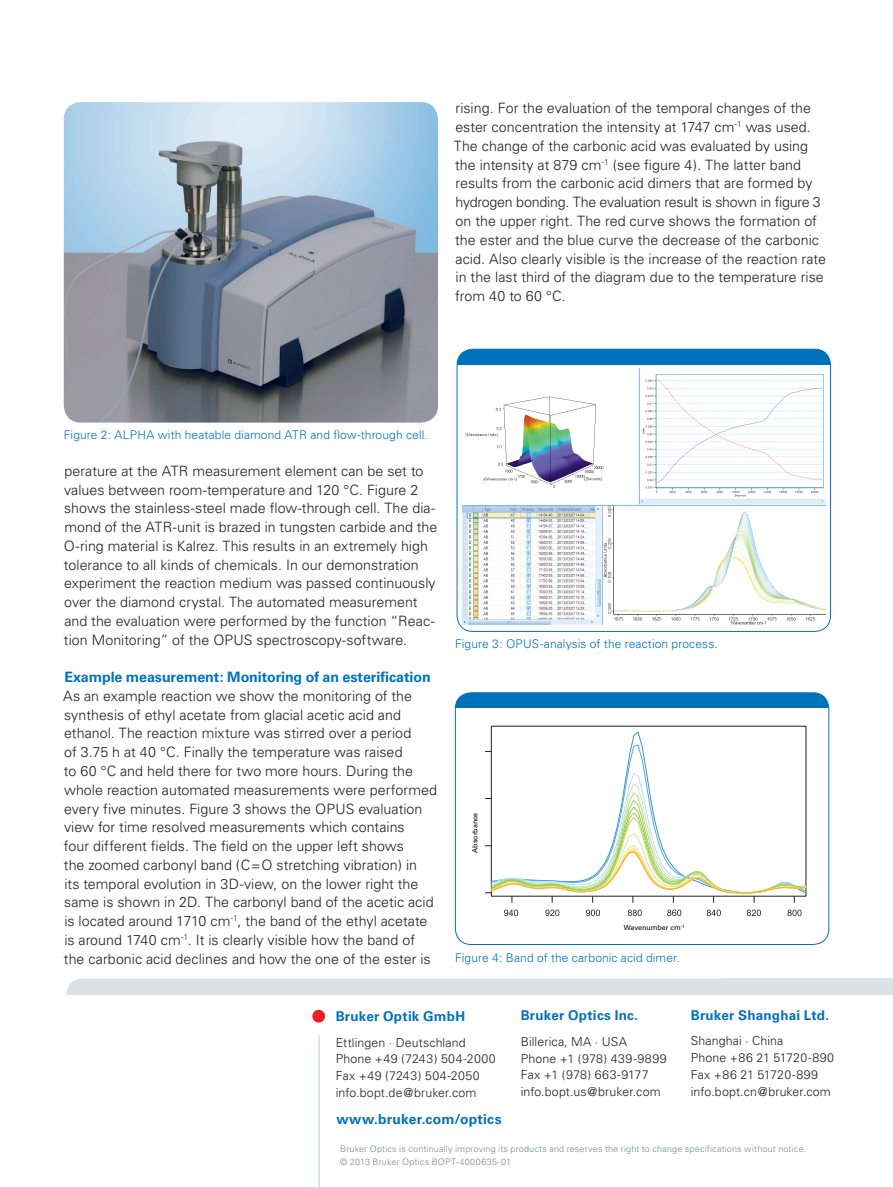
<style>
.page{position:relative;width:893px;height:1187px;background:#fff}
.page>*{position:absolute;margin:0;border:0;box-sizing:border-box;transform-origin:0 0}
.t1{font:300 14.25px/18.8px "Univers";color:#231f20}
.t2{font:700 14.25px "Univers";letter-spacing:-.005em;color:#0072bc}
.t3{font:700 13.8px "Univers LT Std";letter-spacing:.02em;color:#0072bc}
.t4{font:700 13.5px "Univers";letter-spacing:.015em;color:#0072bc}
.t5{font:300 12.3px/17px "Univers";letter-spacing:.01em;color:#231f20}
.t6{font:300 12px "Univers";letter-spacing:.01em;color:#0072bc}
.t7{font:300 9px/13.5px "Univers";letter-spacing:.02em;color:#738a95}
.t8{font:7.05px "Univers LT Std";color:#000}
</style>
<div class="page">
<div style="left:457px;top:349px;width:373px;height:15px;background:#0072bc"></div>
<div style="left:457px;top:349px;width:374px;height:282px;border:1px solid #0072bc;border-radius:16px"></div>
<img style="left:462px;top:368px;width:363px;height:256px">
<div style="left:455px;top:692px;width:374px;height:16px;background:#0072bc"></div>
<div style="left:455px;top:692px;width:374px;height:252px;border:1px solid #0072bc;border-radius:16px"></div>
<hr style="left:491px;top:726px;width:1px;height:170px;background:#231f20">
<hr style="left:806px;top:726px;width:1px;height:170px;background:#231f20">
<hr style="left:491px;top:726px;width:315px;height:1px;background:#231f20">
<svg style="left:626px;top:743px;width:181px;height:29px"></svg>
<svg style="left:485px;top:772px;width:322px;height:130px"></svg>
<svg style="left:504px;top:909px;width:14px;height:7px"></svg>
<svg style="left:545px;top:909px;width:14px;height:7px"></svg>
<svg style="left:586px;top:909px;width:14px;height:7px"></svg>
<svg style="left:628px;top:909px;width:14px;height:7px"></svg>
<svg style="left:667px;top:909px;width:14px;height:7px"></svg>
<svg style="left:707px;top:909px;width:14px;height:7px"></svg>
<svg style="left:747px;top:909px;width:14px;height:7px"></svg>
<svg style="left:787px;top:909px;width:14px;height:7px"></svg>
<img style="left:64px;top:102px;width:374px;height:320px">
<div style="left:67px;top:978px;width:756px;height:34px;background:#dae2e7;border-radius:15px"></div>
<div style="left:721px;top:978px;width:172px;height:34px;background:#dae2e7"></div>
<div style="left:64px;top:994px;width:829px;height:19px;background:#fff"></div>
<div style="left:312px;top:1009px;width:13px;height:13px;background:#ee1d23;border-radius:50%"></div>
<hr style="left:319px;top:1035px;width:1px;height:151px;background:#bacad2">
<p class="t1" style="left:454px;top:99px;width:374px">rising. For the evaluation of the temporal changes of the ester concentration the intensity at 1747 cm<sup>-1</sup> was used.<br>The change of the carbonic acid was evaluated by using the intensity at 879 cm<sup>-1</sup> (see figure 4). The latter band results from the carbonic acid dimers that are formed by hydrogen bonding. The evaluation result is shown in figure 3 on the upper right. The red curve shows the formation of the ester and the blue curve the decrease of the carbonic acid. Also clearly visible is the increase of the reaction rate in the last third of the diagram due to the temperature rise from 40 to 60 °C.</p>
<p class="t6" style="left:64px;top:427px;width:365px">Figure 2: ALPHA with heatable diamond ATR and flow-through cell.</p>
<p class="t1" style="left:64px;top:461px;width:375px">perature at the ATR measurement element can be set to values between room-temperature and 120 °C. Figure 2 shows the stainless-steel made flow-through cell. The dia&shy;mond of the ATR-unit is brazed in tungsten carbide and the O-ring material is Kalrez. This results in an extremely high tolerance to all kinds of chemicals. In our demonstration experiment the reaction medium was passed continuously over the diamond crystal. The automated measurement and the evaluation were performed by the function “Reac&shy;tion Monitoring” of the OPUS spectroscopy-software.</p>
<p class="t2" style="left:64px;top:668px;width:368px">Example measurement: Monitoring of an esterification</p>
<p class="t1" style="left:63px;top:686px;width:375px">As an example reaction we show the monitoring of the synthesis of ethyl acetate from glacial acetic acid and ethanol. The reaction mixture was stirred over a period<br>of 3.75 h at 40 °C. Finally the temperature was raised<br>to 60 °C and held there for two more hours. During the whole reaction automated measurements were performed every five minutes. Figure 3 shows the OPUS evaluation view for time resolved measurements which contains<br>four different fields. The field on the upper left shows<br>the zoomed carbonyl band (C=O stretching vibration) in<br>its temporal evolution in 3D-view, on the lower right the same is shown in 2D. The carbonyl band of the acetic acid is located around 1710 cm<sup>-1</sup>, the band of the ethyl acetate is around 1740 cm<sup>-1</sup>. It is clearly visible how the band of the carbonic acid declines and how the one of the ester is</p>
<p class="t6" style="left:455px;top:636px;width:264px">Figure 3: OPUS-analysis of the reaction process.</p>
<p class="t8" style="left:471px;top:852px;width:42px;rotate:-90deg">Absorbance</p>
<p class="t8" style="left:624px;top:923px;width:63px">Wavenumber cm<sup>-1</sup></p>
<p class="t6" style="left:455px;top:950px;width:226px">Figure 4: Band of the carbonic acid dimer.</p>
<p class="t4" style="left:336px;top:1007px;width:131px">Bruker Optik GmbH</p>
<p class="t5" style="left:336px;top:1033px;width:162px">Ettlingen · Deutschland<br>Phone +49 (7243) 504-2000<br>Fax +49 (7243) 504-2050 info.bopt.de@bruker.com</p>
<p class="t3" style="left:336px;top:1110px;width:167px">www.bruker.com/optics</p>
<p class="t4" style="left:521px;top:1007px;width:119px">Bruker Optics Inc.</p>
<p class="t5" style="left:521px;top:1032px;width:147px">Billerica, MA · USA<br>Phone +1 (978) 439-9899<br>Fax +1 (978) 663-9177 info.bopt.us@bruker.com</p>
<p class="t4" style="left:691px;top:1006px;width:140px">Bruker Shanghai Ltd.</p>
<p class="t5" style="left:691px;top:1031px;width:145px">Shanghai · China<br>Phone +86 21 51720-890<br>Fax +86 21 51720-899 info.bopt.cn@bruker.com</p>
<p class="t7" style="left:340px;top:1141px;width:468px">Bruker Optics is continually improving its products and reserves the right to change specifications without notice. © 2013 Bruker Optics BOPT-4000635-01</p>
</div>
